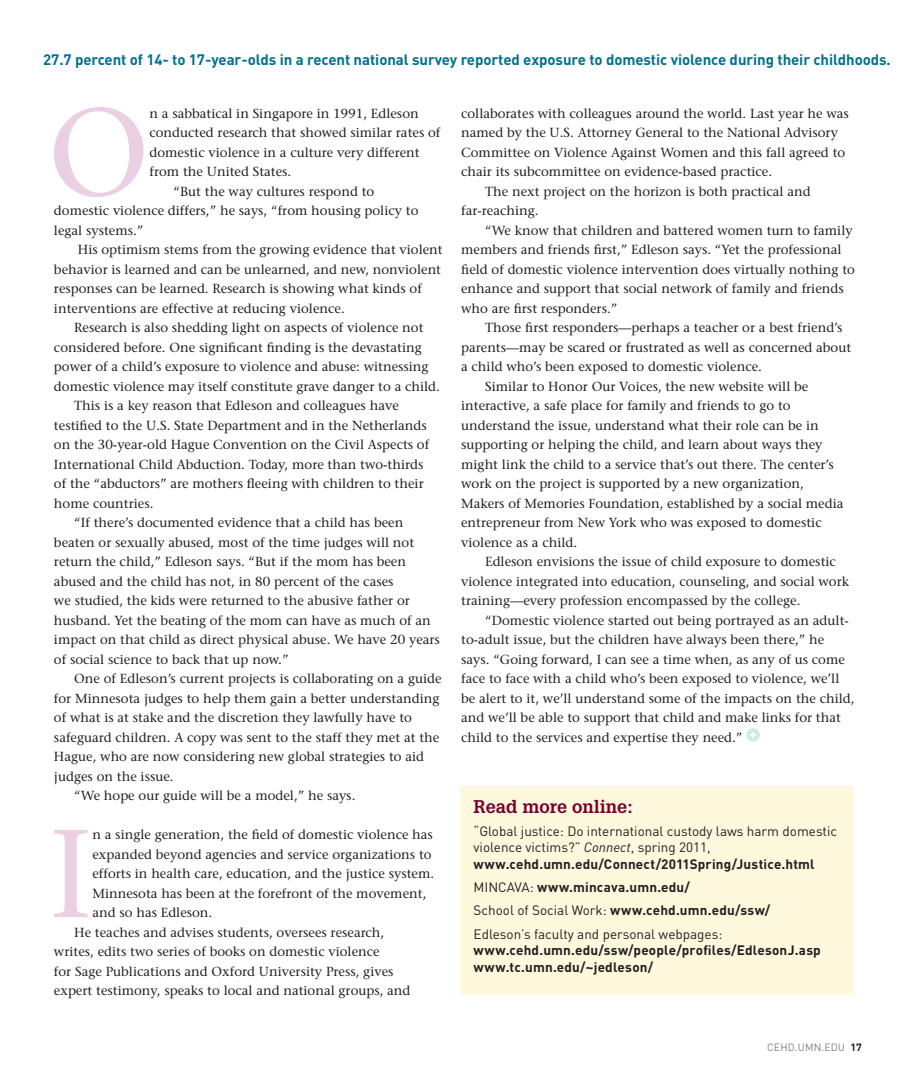
<style>
.page{position:relative;width:918px;height:1080px;background:#fff}
.page>*{position:absolute;margin:0;border:0;box-sizing:border-box;transform-origin:0 0}
.Body_-_paragraph_bre{font:500 124.5px "Stone Serif Std";color:#ebd0e4}
.subhed_1{font:700 18px "Glypha LT Std";color:#780031}
.boxed_text_1{font:700 15px "DINOT";letter-spacing:-.005em;color:#00718e}
.boxed_text_1-2{font:700 13.5px/16.5px "DINOT";letter-spacing:.015em;color:#231f20}
.boxed_text_1-3{font:13.5px/16.5px "DINOT";color:#231f20}
.Body1{font:500 13.2px/19.5px "Stone Serif Std";color:#231f20}
.Body_-_paragraph_bre-2{font:500 13.2px/19.5px "Stone Serif Std";color:#231f20}
.t1{font:10.5px "DINOT";letter-spacing:.01em;color:#808285}
.s1{font-style:italic}
.s2{font-weight:700}
.s3{font-weight:400}
.s4{font-weight:700;color:#231f20}
</style>
<div class="page">
<div style="left:460px;top:786px;width:393px;height:209px;background:#fef8dd"></div>
<div style="left:746px;top:728px;width:14px;height:14px;background:#ceeaeb;border-radius:50%"></div>
<svg style="left:750px;top:732px;width:6px;height:6px"></svg>
<p class="boxed_text_1" style="left:43px;top:50px;width:849px">27.7 percent of 14- to 17-year-olds in a recent national survey reported exposure to domestic violence during their childhoods.</p>
<p class="Body_-_paragraph_bre" style="left:48px;top:78px;width:103px">O</p>
<p class="Body_-_paragraph_bre-2" style="left:150px;top:103px;width:292px">n a sabbatical in Singapore in 1991, Edleson conducted research that showed similar rates of domestic violence in a culture very different from the United States.</p>
<p class="Body1" style="left:54px;top:181px;width:366px;text-indent:120px">“But the way cultures respond to domestic violence differs,” he says, “from housing policy to legal systems.”</p>
<p class="Body1" style="left:54px;top:240px;width:390px;text-indent:24px">His optimism stems from the growing evidence that violent behavior is learned and can be unlearned, and new, nonviolent responses can be learned. Research is showing what kinds of interventions are effective at reducing violence.</p>
<p class="Body1" style="left:54px;top:318px;width:387px;text-indent:20px">Research is also shedding light on aspects of violence not considered before. One significant finding is the devastating power of a child’s exposure to violence and abuse: witnessing domestic violence may itself constitute grave danger to a child.</p>
<p class="Body1" style="left:54px;top:396px;width:377px;text-indent:20px">This is a key reason that Edleson and colleagues have testified to the U.S. State Department and in the Netherlands on the 30-year-old Hague Convention on the Civil Aspects of International Child Abduction. Today, more than two-thirds of the “abductors” are mothers fleeing with children to their home countries.</p>
<p class="Body1" style="left:54px;top:513px;width:387px;text-indent:20px">“If there’s documented evidence that a child has been beaten or sexually abused, most of the time judges will not return the child,” Edleson says. “But if the mom has been abused and the child has not, in 80 percent of the cases<br>we studied, the kids were returned to the abusive father or husband. Yet the beating of the mom can have as much of an impact on that child as direct physical abuse. We have 20 years of social science to back that up now.”</p>
<p class="Body1" style="left:54px;top:669px;width:389px;text-indent:20px">One of Edleson’s current projects is collaborating on a guide for Minnesota judges to help them gain a better understanding of what is at stake and the discretion they lawfully have to safeguard children. A copy was sent to the staff they met at the Hague, who are now considering new global strategies to aid judges on the issue.</p>
<p class="Body1" style="left:74px;top:786px;width:283px">“We hope our guide will be a model,” he says.</p>
<p class="Body_-_paragraph_bre" style="left:49px;top:800px;width:45px">I</p>
<p class="Body_-_paragraph_bre-2" style="left:92px;top:825px;width:343px">n a single generation, the field of domestic violence has expanded beyond agencies and service organizations to efforts in health care, education, and the justice system.<br>Minnesota has been at the forefront of the movement, and so has Edleson.</p>
<p class="Body1" style="left:54px;top:922px;width:358px;text-indent:20px">He teaches and advises students, oversees research, writes, edits two series of books on domestic violence<br>for Sage Publications and Oxford University Press, gives expert testimony, speaks to local and national groups, and</p>
<p class="Body1" style="left:461px;top:103px;width:389px">collaborates with colleagues around the world. Last year he was named by the U.S. Attorney General to the National Advisory Committee on Violence Against Women and this fall agreed to chair its subcommittee on evidence-based practice.</p>
<p class="Body1" style="left:461px;top:181px;width:351px;text-indent:24px">The next project on the horizon is both practical and far-reaching.</p>
<p class="Body1" style="left:461px;top:220px;width:395px;text-indent:24px">“We know that children and battered women turn to family members and friends first,” Edleson says. “Yet the professional field of domestic violence intervention does virtually nothing to enhance and support that social network of family and friends who are first responders.”</p>
<p class="Body1" style="left:461px;top:318px;width:392px;text-indent:24px">Those first responders—perhaps a teacher or a best friend’s parents—may be scared or frustrated as well as concerned about a child who’s been exposed to domestic violence.</p>
<p class="Body1" style="left:461px;top:376px;width:384px;text-indent:24px">Similar to Honor Our Voices, the new website will be interactive, a safe place for family and friends to go to understand the issue, understand what their role can be in supporting or helping the child, and learn about ways they might link the child to a service that’s out there. The center’s work on the project is supported by a new organization, Makers of Memories Foundation, established by a social media entrepreneur from New York who was exposed to domestic violence as a child.</p>
<p class="Body1" style="left:461px;top:552px;width:389px;text-indent:24px">Edleson envisions the issue of child exposure to domestic violence integrated into education, counseling, and social work training—every profession encompassed by the college.</p>
<p class="Body1" style="left:461px;top:610px;width:395px;text-indent:24px">“Domestic violence started out being portrayed as an adult&shy;to-adult issue, but the children have always been there,” he says. “Going forward, I can see a time when, as any of us come face to face with a child who’s been exposed to violence, we’ll be alert to it, we’ll understand some of the impacts on the child, and we’ll be able to support that child and make links for that child to the services and expertise they need.”</p>
<p class="subhed_1" style="left:474px;top:795px;width:161px">Read more online:</p>
<p class="boxed_text_1-3" style="left:474px;top:822px;width:365px">“Global justice: Do international custody laws harm domestic violence victims?” <span class="s1">Connect</span>, spring 2011, <span class="s2">www.cehd.umn.edu/Connect/2011Spring/Justice.html</span></p>
<p class="boxed_text_1-2" style="left:474px;top:878px;width:218px"><span class="s3">MINCAVA:</span> www.mincava.umn.edu/</p>
<p class="boxed_text_1-2" style="left:474px;top:902px;width:298px"><span class="s3">School of Social Work:</span> www.cehd.umn.edu/ssw/</p>
<p class="boxed_text_1-2" style="left:474px;top:925px;width:349px"><span class="s3">Edleson’s faculty and personal webpages: </span>www.cehd.umn.edu/ssw/people/profiles/EdlesonJ.asp www.tc.umn.edu/~jedleson/</p>
<p class="t1" style="left:767px;top:1040px;width:96px">CEHD.UMN.EDU <span class="s4">17</span></p>
</div>
